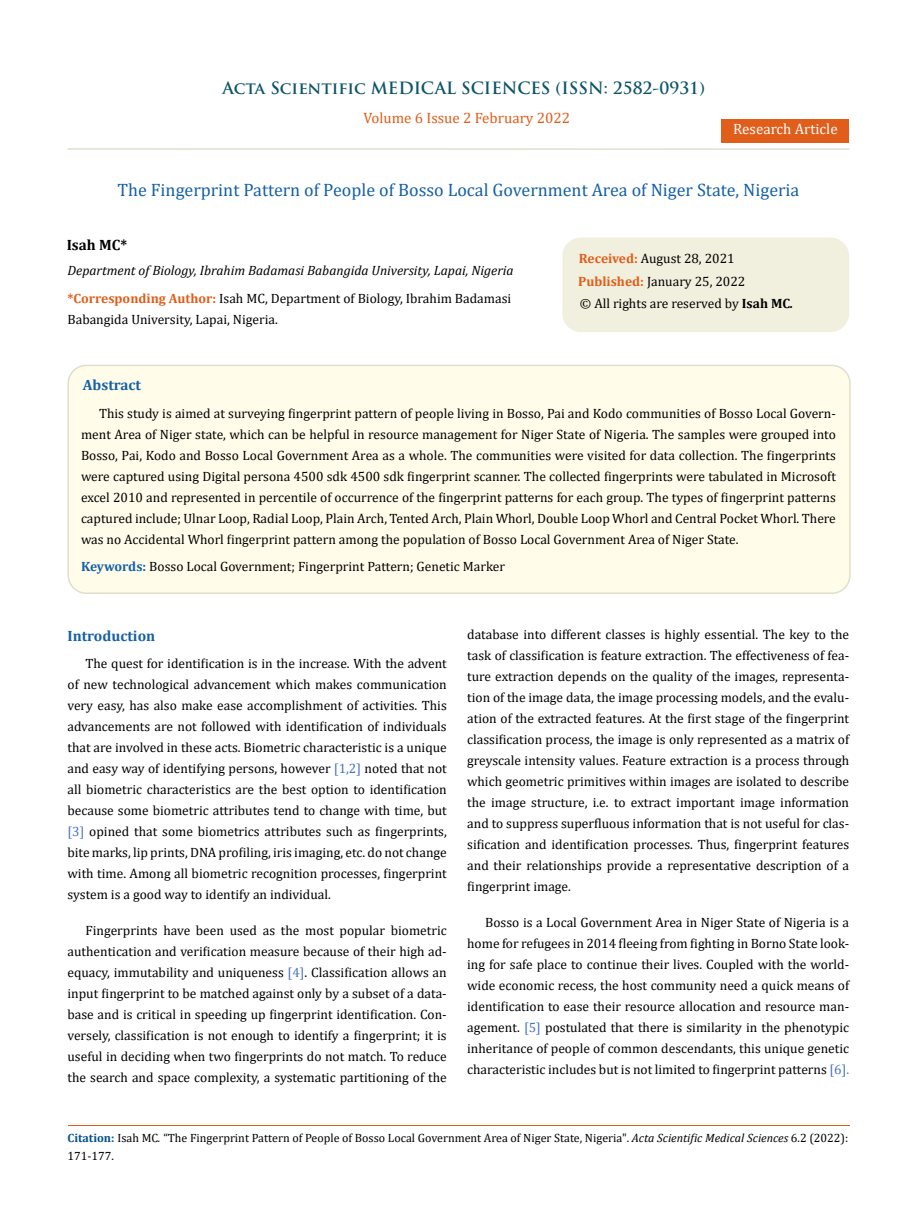
<style>
.page{position:relative;width:917px;height:1224px;background:#fff}
.page>*{position:absolute;margin:0;border:0;box-sizing:border-box;transform-origin:0 0}
.t1{font:18px "Cambria";color:#1560a6}
.t2{font:700 16.5px "Trajan Pro";color:#0e546a}
.t3{font:15px "Cambria";color:#e05d1a}
.t4{font:700 15px "Cambria";color:#1560a6}
.t5{font:15px "Cambria";color:#fff}
.t6{font:700 15px "Cambria";color:#000}
.t7{font:13.5px/21px "Cambria";color:#000;text-align:justify}
.t8{font:italic 13.5px/27.6px "Cambria";color:#000}
.t9{font:12px/18px "Cambria";color:#000}
.s1{font-weight:700;font-style:normal;color:#e05d1a}
.s2{font-style:normal}
.s3{font-weight:700;color:#e05d1a}
.s4{font-weight:700}
.s5{font-weight:700;font-style:italic}
.s6{font-weight:700;color:#1560a6}
.s7{color:#4472c4}
.s8{font-weight:700;color:#035089}
.s9{font-style:italic}
</style>
<div class="page">
<div style="left:721px;top:119px;width:128px;height:23px;background:#e05d1a"></div>
<div style="left:563px;top:238px;width:285px;height:93px;background:#f1f0de;border-radius:18px"></div>
<div style="left:562px;top:238px;width:287px;height:94px;border:2px solid #f1f0de;border-radius:18px"></div>
<div style="left:68px;top:365px;width:781px;height:228px;background:#fffde9;border-radius:18px"></div>
<div style="left:67px;top:365px;width:783px;height:229px;border:2px solid #e0dfcd;border-radius:18px"></div>
<hr style="left:68px;top:1126px;width:781px;height:1px;background:#e05d1a">
<hr style="left:67px;top:148px;width:782px;height:2px;background:#e0dfcd">
<p class="t2" style="left:222px;top:77px;width:484px">Acta Scientific MEDICAL SCIENCES (ISSN: 2582-0931)</p>
<p class="t3" style="left:363px;top:109px;width:208px">Volume 6 Issue 2 February 2022</p>
<p class="t5" style="left:733px;top:120px;width:106px">Research Article</p>
<h1 class="t1" style="left:118px;top:180px;width:683px">The Fingerprint Pattern of People of Bosso Local Government Area of Niger State, Nigeria</h1>
<p class="t6" style="left:67px;top:234px;width:62px">Isah MC*</p>
<p class="t8" style="left:67px;top:256px;width:447px">Department of Biology, Ibrahim Badamasi Babangida University, Lapai, Nigeria <span class="s1">*Corresponding Author:</span> <span class="s2">Isah MC, Department of Biology, Ibrahim Badamasi</span></p>
<p class="t7" style="left:67px;top:309px;width:212px">Babangida University, Lapai, Nigeria.</p>
<p class="t7" style="left:578px;top:247px;width:169px;line-height:23px"><span class="s3">Received:</span> August 28, 2021<br><span class="s3">Published:</span> January 25, 2022</p>
<p class="t7" style="left:580px;top:292px;width:215px">© All rights are reserved by <span class="s4">Isah MC</span><span class="s5">.</span></p>
<p class="t4" style="left:83px;top:375px;width:60px">Abstract</p>
<p class="t7" style="left:81px;top:403px;width:756px;text-indent:18px">This study is aimed at surveying fingerprint pattern of people living in Bosso, Pai and Kodo communities of Bosso Local Govern&shy;ment Area of Niger state, which can be helpful in resource management for Niger State of Nigeria. The samples were grouped into Bosso, Pai, Kodo and Bosso Local Government Area as a whole. The communities were visited for data collection. The fingerprints were captured using Digital persona 4500 sdk 4500 sdk fingerprint scanner. The collected fingerprints were tabulated in Microsoft excel 2010 and represented in percentile of occurrence of the fingerprint patterns for each group. The types of fingerprint patterns captured include; Ulnar Loop, Radial Loop, Plain Arch, Tented Arch, Plain Whorl, Double Loop Whorl and Central Pocket Whorl. There was no Accidental Whorl fingerprint pattern among the population of Bosso Local Government Area of Niger State.</p>
<p class="t7" style="left:81px;top:556px;width:425px"><span class="s6">Keywords:</span> Bosso Local Government; Fingerprint Pattern; Genetic Marker</p>
<p class="t4" style="left:67px;top:625px;width:89px">Introduction</p>
<p class="t7" style="left:67px;top:653px;width:381px;text-indent:18px">The quest for identification is in the increase. With the advent of new technological advancement which makes communication very easy, has also make ease accomplishment of activities. This advancements are not followed with identification of individuals that are involved in these acts. Biometric characteristic is a unique and easy way of identifying persons, however <span class="s7">[1,2]</span> noted that not all biometric characteristics are the best option to identification because some biometric attributes tend to change with time, but <span class="s7">[3]</span> opined that some biometrics attributes such as fingerprints, bite marks, lip prints, DNA profiling, iris imaging, etc. do not change with time. Among all biometric recognition processes, fingerprint system is a good way to identify an individual.</p>
<p class="t7" style="left:67px;top:920px;width:381px;text-indent:18px">Fingerprints have been used as the most popular biometric authentication and verification measure because of their high ad&shy;equacy, immutability and uniqueness <span class="s7">[4]</span>. Classification allows an input fingerprint to be matched against only by a subset of a data&shy;base and is critical in speeding up fingerprint identification. Con&shy;versely, classification is not enough to identify a fingerprint; it is useful in deciding when two fingerprints do not match. To reduce the search and space complexity, a systematic partitioning of the</p>
<p class="t7" style="left:467px;top:624px;width:383px">database into different classes is highly essential. The key to the task of classification is feature extraction. The effectiveness of fea&shy;ture extraction depends on the quality of the images, representa&shy;tion of the image data, the image processing models, and the evalu&shy;ation of the extracted features. At the first stage of the fingerprint classification process, the image is only represented as a matrix of greyscale intensity values. Feature extraction is a process through which geometric primitives within images are isolated to describe the image structure, i.e. to extract important image information and to suppress superfluous information that is not useful for clas&shy;sification and identification processes. Thus, fingerprint features and their relationships provide a representative description of a fingerprint image.</p>
<p class="t7" style="left:467px;top:912px;width:383px;text-indent:18px">Bosso is a Local Government Area in Niger State of Nigeria is a home for refugees in 2014 fleeing from fighting in Borno State look&shy;ing for safe place to continue their lives. Coupled with the world&shy;wide economic recess, the host community need a quick means of identification to ease their resource allocation and resource man&shy;agement. <span class="s7">[5]</span> postulated that there is similarity in the phenotypic inheritance of people of common descendants, this unique genetic characteristic includes but is not limited to fingerprint patterns <span class="s7">[6].</span></p>
<p class="t9" style="left:68px;top:1129px;width:782px"><span class="s8">Citation:</span> Isah MC<span class="s9">.</span> “The Fingerprint Pattern of People of Bosso Local Government Area of Niger State, Nigeria". <span class="s9">Acta Scientific Medical Sciences</span> 6.2 (2022):<br>171-177.</p>
</div>
